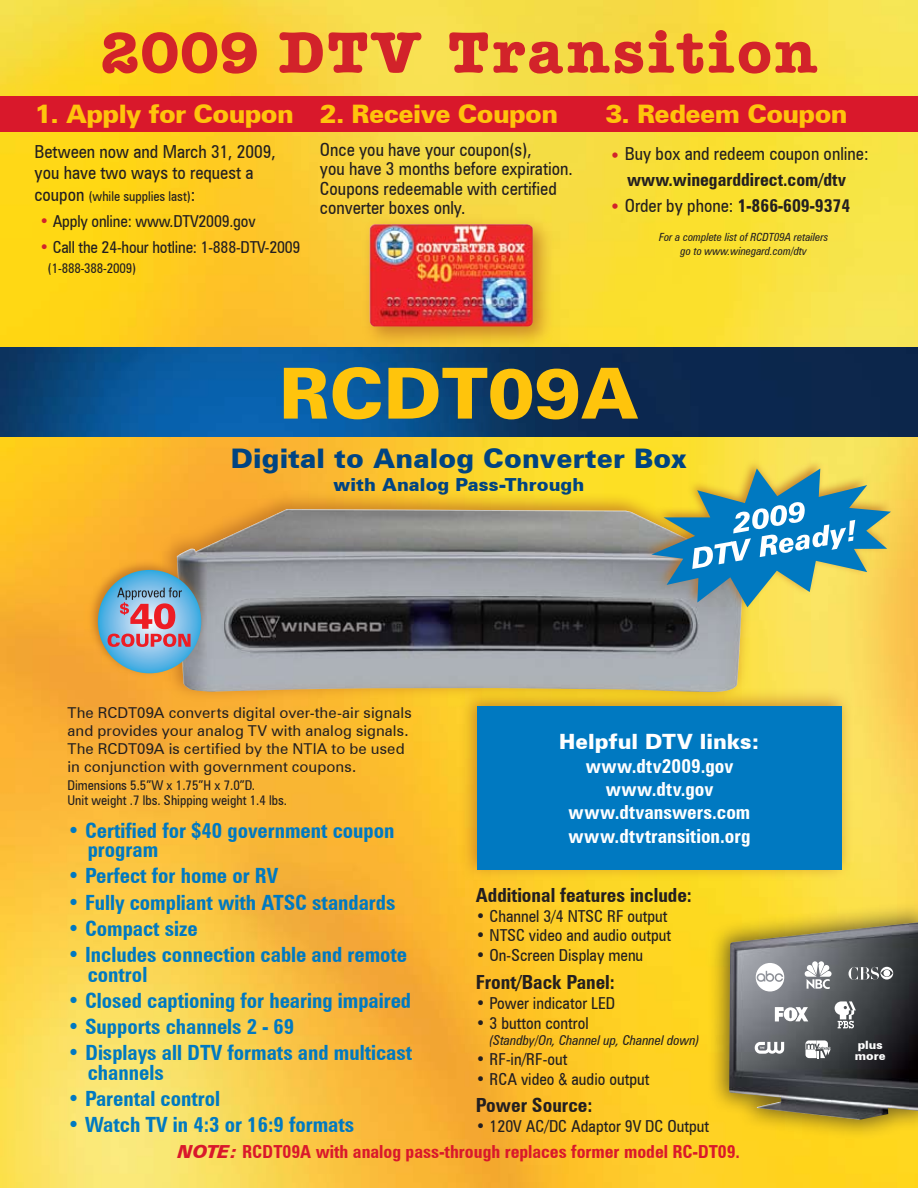
<style>
.page{position:relative;width:918px;height:1188px;background:#fff}
.page>*{position:absolute;margin:0;border:0;box-sizing:border-box;transform-origin:0 0}
.t1{font:900 70.5px "Zurich BT";color:#ffc40c}
.t2{font:700 60px "Amer Typewriter IT Cby BT";letter-spacing:.04em;color:#d2232a}
.t3{font:900 27px "Zurich BT";letter-spacing:.005em;color:#004482}
.t4{font:900 25.5px "Zurich BT";letter-spacing:-.025em;color:#ffc40c}
.t5{font:700 condensed 21px/19.5px "Zurich BT";color:#0079c1}
.t6{font:900 21px "Zurich BT";color:#fff}
.t7{font:700 condensed 19.5px/23.4px "Zurich BT";letter-spacing:.01em;color:#fff;text-align:center}
.t8{font:700 condensed 19.5px "Zurich BT";color:#231f20}
.t9{font:condensed 18px/19.5px "Zurich BT";color:#231f20}
.t10{font:700 condensed 18px "Zurich BT";color:#d9182b}
.t11{font:700 condensed 18px "Zurich BT";color:#231f20}
.t12{font:900 18px "Zurich BT";letter-spacing:.005em;color:#004482}
.t13{font:condensed 16.5px "Zurich BT";color:#231f20}
.t14{font:15px/18px "Zurich BT";letter-spacing:.005em;color:#231f20}
.t15{font:condensed 13.5px/15px "Zurich BT";color:#231f20}
.t16{font:italic condensed 13.5px "Zurich BT";color:#231f20}
.t17{font:900 11.4px/11.4px "Zurich BT";color:#fff}
.t18{font:italic condensed 11.25px/13.5px "Zurich BT";color:#231f20;text-align:center}
.s1{font-size:18px}
.s2{color:#d2232a}
.s3{font-weight:700}
.s4{font-weight:400;color:#d2232a}
.s5{font-weight:400}
.s6{font-family:"Arial Narrow";font-stretch:normal}
.s7{font-weight:900;font-style:italic;font-stretch:normal}
</style>
<div class="page">
<img style="left:0;top:0;width:918px;height:1188px">
<img style="left:0;top:347px;width:918px;height:90px">
<div style="left:458px;top:687px;width:402px;height:201px;background:#bc7121;opacity:.75"></div>
<div style="left:477px;top:706px;width:365px;height:163px;background:#0079c1"></div>
<div style="left:0;top:96px;width:918px;height:36px;background:#d9182b"></div>
<div style="left:156px;top:489px;width:643px;height:283px;background:#bc7121;opacity:.75"></div>
<img style="left:177px;top:509px;width:568px;height:184px">
<div style="left:639px;top:457px;width:279px;height:198px;background:#bc7121;opacity:.75"></div>
<svg style="left:651px;top:468px;width:240px;height:139px;background:#81a991"></svg>
<div style="left:705px;top:898px;width:213px;height:271px;background:#231f20;opacity:.6"></div>
<img style="left:729px;top:922px;width:189px;height:198px">
<svg style="left:756px;top:963px;width:28px;height:29px"></svg>
<svg style="left:805px;top:961px;width:27px;height:28px"></svg>
<svg style="left:849px;top:967px;width:44px;height:13px"></svg>
<svg style="left:775px;top:1007px;width:33px;height:14px"></svg>
<svg style="left:835px;top:1001px;width:21px;height:27px"></svg>
<svg style="left:754px;top:1039px;width:30px;height:15px"></svg>
<svg style="left:805px;top:1040px;width:26px;height:18px"></svg>
<div style="left:360px;top:215px;width:313px;height:149px;background:#bc7121;opacity:.75"></div>
<img style="left:370px;top:224px;width:163px;height:103px">
<div style="left:87px;top:559px;width:123px;height:123px;background:#bc7121;opacity:.75"></div>
<svg style="left:98px;top:570px;width:103px;height:103px;background:#57b2e3"></svg>
<svg style="left:108px;top:587px;width:83px;height:60px;background:#a493ae"></svg>
<h2 class="t2" style="left:100px;top:14px;width:719px">2009 DTV Transition</h2>
<p class="t4" style="left:34px;top:98px;width:261px">1. Apply for Coupon</p>
<p class="t9" style="left:34px;top:140px;width:243px;line-height:21.6px">Between now and March 31, 2009, you have two ways to request a</p>
<p class="t15" style="left:34px;top:189px;width:162px"><span class="s1">coupon</span> (while supplies last)<span class="s1">:</span></p>
<p class="t13" style="left:39px;top:211px;width:218px"><span class="s2">•</span> Apply online: www.DTV2009.gov</p>
<p class="t13" style="left:39px;top:238px;width:263px"><span class="s2">•</span> Call the 24-hour hotline: 1-888-DTV-2009</p>
<p class="t15" style="left:48px;top:261px;width:90px">(1-888-388-2009)</p>
<p class="t4" style="left:320px;top:98px;width:240px">2. Receive Coupon</p>
<p class="t9" style="left:320px;top:139px;width:254px">Once you have your coupon(s),<br>you have 3 months before expiration.<br>Coupons redeemable with certified converter boxes only.</p>
<p class="t4" style="left:606px;top:98px;width:244px">3. Redeem Coupon</p>
<p class="t9" style="left:610px;top:141px;width:260px;line-height:25.5px;text-align:center"><span class="s2">•</span> Buy box and redeem coupon online: <span class="s3">www.winegarddirect.com/dtv</span></p>
<p class="t11" style="left:610px;top:195px;width:242px"><span class="s4">•</span> <span class="s5">Order by phone:</span> 1-866-609-9374</p>
<p class="t18" style="left:659px;top:230px;width:171px">For a complete list of RCDT09A retailers go to www.winegard.com/dtv</p>
<h1 class="t1" style="left:279px;top:351px;width:361px">RCDT09A</h1>
<p class="t3" style="left:231px;top:442px;width:458px">Digital to Analog Converter Box</p>
<p class="t12" style="left:334px;top:473px;width:252px">with Analog Pass-Through</p>
<p class="t14" style="left:68px;top:703px;width:346px">The RCDT09A converts digital over-the-air signals and provides your analog TV with analog signals.<br>The RCDT09A is certified by the NTIA to be used in conjunction with government coupons.</p>
<p class="t15" style="left:68px;top:777px;width:221px">Dimensions 5.5”W x 1.75”H x 7.0”D.<br>Unit weight .7 lbs. Shipping weight 1.4 lbs.</p>
<p class="t5" style="left:88px;top:820px;width:308px;text-indent:-20px">• Certified for $40 government coupon program</p>
<p class="t5" style="left:68px;top:866px;width:212px">• Perfect for home or RV</p>
<p class="t5" style="left:68px;top:892px;width:330px">• Fully compliant with ATSC standards</p>
<p class="t5" style="left:68px;top:918px;width:132px">• Compact size</p>
<p class="t5" style="left:88px;top:945px;width:321px;text-indent:-20px">• Includes connection cable and remote control</p>
<p class="t5" style="left:68px;top:990px;width:345px">• Closed captioning for hearing impaired</p>
<p class="t5" style="left:68px;top:1017px;width:228px">• Supports channels 2 - 69</p>
<p class="t5" style="left:88px;top:1043px;width:326px;text-indent:-20px">• Displays all DTV formats and multicast channels</p>
<p class="t5" style="left:68px;top:1089px;width:154px">• Parental control</p>
<p class="t5" style="left:68px;top:1115px;width:288px">• Watch TV in 4:3 or 16:9 formats</p>
<p class="t6" style="left:559px;top:729px;width:202px">Helpful DTV links:</p>
<p class="t7" style="left:568px;top:754px;width:183px">www.dtv2009.gov www.dtv.gov www.dtvanswers.com www.dtvtransition.org</p>
<p class="t8" style="left:476px;top:883px;width:218px">Additional features include:</p>
<p class="t13" style="left:476px;top:906px;width:193px">• Channel 3/4 NTSC RF output</p>
<p class="t13" style="left:476px;top:925px;width:197px">• NTSC video and audio output</p>
<p class="t13" style="left:476px;top:945px;width:169px">• On-Screen Display menu</p>
<p class="t8" style="left:476px;top:970px;width:141px">Front/Back Panel:</p>
<p class="t13" style="left:476px;top:993px;width:141px">• Power indicator LED</p>
<p class="t13" style="left:476px;top:1013px;width:114px">• 3 button control</p>
<p class="t16" style="left:489px;top:1032px;width:212px">(Standby/On, Channel up, Channel down)</p>
<p class="t13" style="left:476px;top:1049px;width:93px">• RF-in/RF-out</p>
<p class="t13" style="left:476px;top:1069px;width:175px">• RCA video <span class="s6">&amp;</span> audio output</p>
<p class="t8" style="left:476px;top:1094px;width:118px">Power Source:</p>
<p class="t13" style="left:476px;top:1116px;width:235px">• 120V AC/DC Adaptor 9V DC Output</p>
<p class="t10" style="left:178px;top:1141px;width:564px"><span class="s7">NOTE:</span> RCDT09A with analog pass-through replaces former model RC-DT09.</p>
<p class="t17" style="left:855px;top:1039px;width:32px">plus more</p>
</div>
